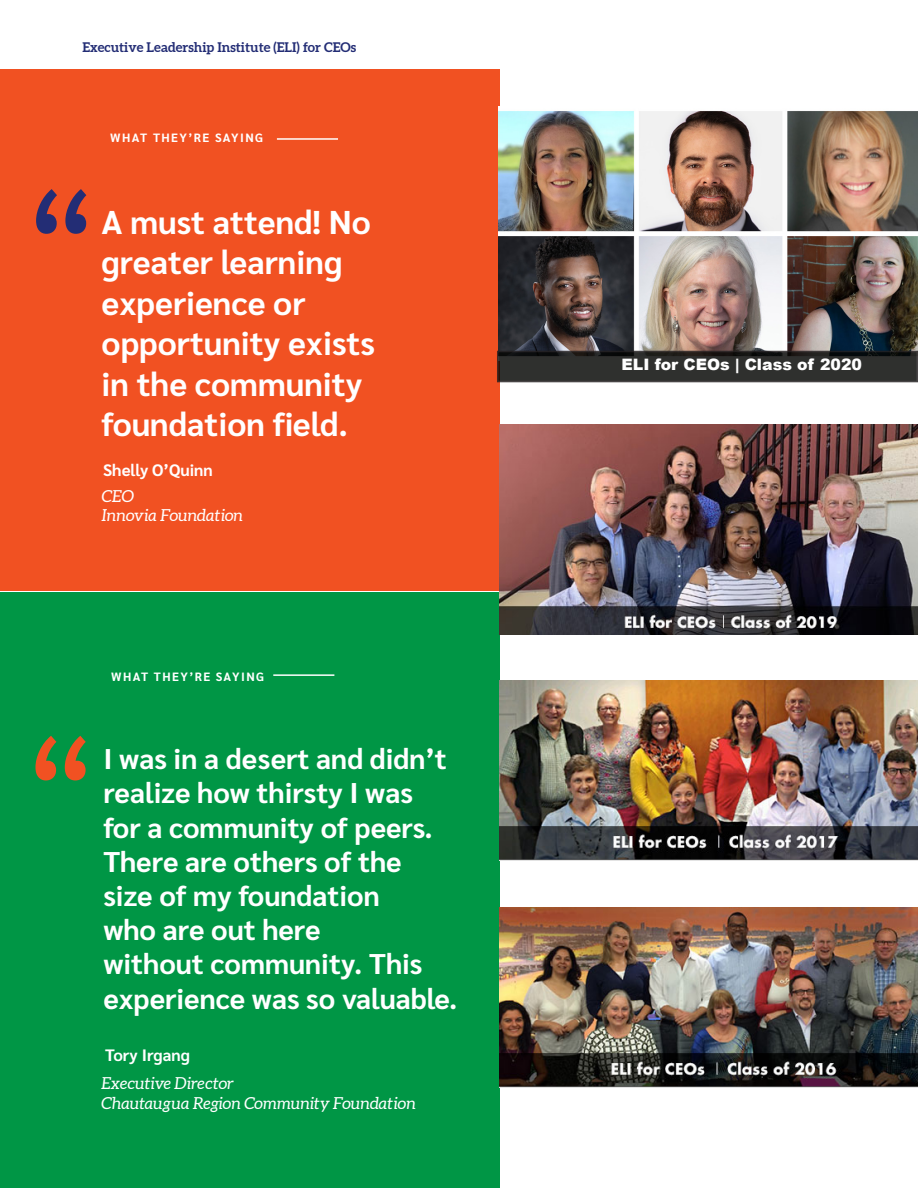
<style>
.page{position:relative;width:918px;height:1188px;background:#fff}
.page>*{position:absolute;margin:0;border:0;box-sizing:border-box;transform-origin:0 0}
.t1{font:700 33px/40.5px "Sarabun";color:#fff}
.t2{font:700 28.5px/34.2px "Sarabun";color:#fff}
.t3{font:italic 16.5px/19.5px "Aleo";color:#fff}
.t4{font:700 16.5px "Sarabun";color:#fff}
.t5{font:900 15.75px "Arial";color:#fff}
.t6{font:700 13.5px "Aleo";color:#232d75}
.t7{font:700 12px "Sarabun";letter-spacing:.12em;color:#fff}
</style>
<div class="page">
<div style="left:0;top:593px;width:500px;height:595px;background:#009645"></div>
<svg style="left:35px;top:736px;width:51px;height:44px"></svg>
<hr style="left:273px;top:674px;width:61px;height:2px;background:#fff">
<div style="left:0;top:69px;width:500px;height:522px;background:#f15122"></div>
<svg style="left:36px;top:189px;width:50px;height:45px"></svg>
<hr style="left:277px;top:138px;width:61px;height:2px;background:#fff">
<img style="left:499px;top:106px;width:419px;height:245px">
<svg style="left:500px;top:354px;width:415px;height:25px;fill:#2f302e"></svg>
<div style="left:497px;top:351px;width:421px;height:31px;border:2px solid #231f20"></div>
<img style="left:500px;top:425px;width:418px;height:209px">
<img style="left:500px;top:680px;width:418px;height:180px">
<img style="left:500px;top:907px;width:418px;height:180px">
<p class="t6" style="left:82px;top:39px;width:275px">Executive Leadership Institute (ELI) for CEOs</p>
<p class="t7" style="left:110px;top:131px;width:154px">WHAT THEY’RE SAYING</p>
<p class="t1" style="left:102px;top:202px;width:275px">A must attend! No greater learning experience or opportunity exists in the community foundation field.</p>
<p class="t4" style="left:103px;top:461px;width:111px">Shelly O’Quinn</p>
<p class="t3" style="left:102px;top:487px;width:143px">CEO<br>Innovia Foundation</p>
<p class="t7" style="left:111px;top:670px;width:154px">WHAT THEY’RE SAYING</p>
<p class="t2" style="left:103px;top:742px;width:356px">I was in a desert and didn’t realize how thirsty I was for a community of peers.<br>There are others of the size of my foundation<br>who are out here<br>without community. This experience was so valuable.</p>
<p class="t4" style="left:105px;top:1046px;width:86px">Tory Irgang</p>
<p class="t3" style="left:102px;top:1074px;width:316px">Executive Director<br>Chautaugua Region Community Foundation</p>
<p class="t5" style="left:622px;top:353px;width:242px">ELI for CEOs | Class of 2020</p>
</div>
